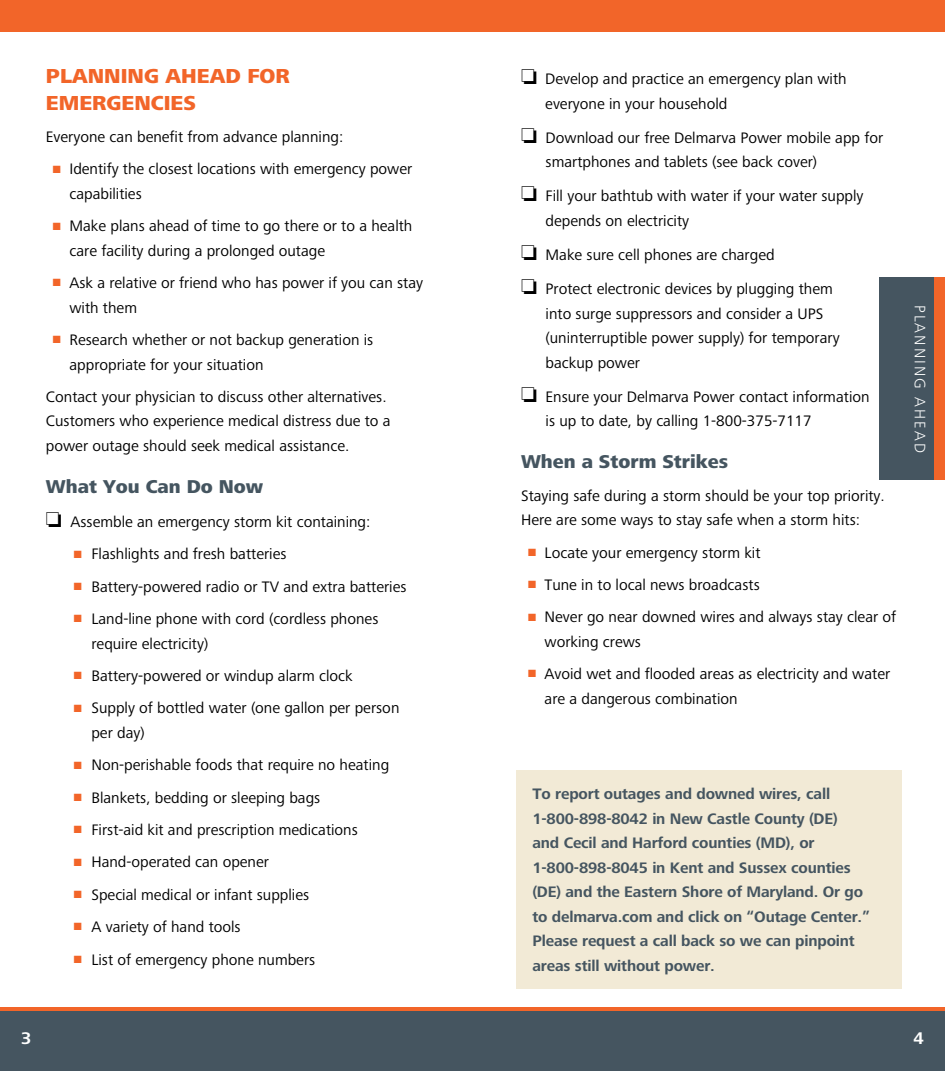
<style>
.page{position:relative;width:945px;height:1071px;background:#fff}
.page>*{position:absolute;margin:0;border:0;box-sizing:border-box;transform-origin:0 0}
.PHI_Header_Blue{font:800 21px/26.2px "Frutiger Next Pro";color:#f26529}
.PHI_Header_Blue-2{font:800 19.25px "Frutiger Next Pro";color:#455560}
.t1{font:700 17.5px "Frutiger Next Pro";color:#fff}
.PHI_Body_Copy{font:15.75px/24.5px "Frutiger Next Pro";color:#000}
.PHI_Body_Copy-2{font:700 15.75px/24.5px "Frutiger Next Pro";letter-spacing:-.01em;color:#455560}
.BLUE_Header_CAPS{font:300 15.75px "Frutiger Next Pro";letter-spacing:.135em;color:#fff}
.s1{color:#f26529}
</style>
<div class="page">
<div style="left:879px;top:278px;width:63px;height:202px;background:#455560"></div>
<div style="left:935px;top:278px;width:10px;height:202px;background:#f26529"></div>
<div style="left:0;top:0;width:945px;height:32px;background:#f26529"></div>
<div style="left:0;top:1011px;width:945px;height:60px;background:#455560"></div>
<hr style="left:0;top:1008px;width:945px;height:3px;background:#f26529">
<div style="left:516px;top:770px;width:386px;height:218px;background:#f2ead6"></div>
<p class="PHI_Header_Blue" style="left:46px;top:63px;width:246px">PLANNING AHEAD FOR<br>EMERGENCIES</p>
<p class="PHI_Body_Copy" style="left:46px;top:125px;width:299px">Everyone can benefit from advance planning:</p>
<p class="PHI_Body_Copy" style="left:69px;top:157px;width:344px;text-indent:-17px"><span class="s1">■</span> Identify the closest locations with emergency power capabilities</p>
<p class="PHI_Body_Copy" style="left:69px;top:214px;width:344px;text-indent:-17px"><span class="s1">■</span> Make plans ahead of time to go there or to a health care facility during a prolonged outage</p>
<p class="PHI_Body_Copy" style="left:69px;top:271px;width:355px;text-indent:-17px"><span class="s1">■</span> Ask a relative or friend who has power if you can stay with them</p>
<p class="PHI_Body_Copy" style="left:69px;top:328px;width:305px;text-indent:-17px"><span class="s1">■</span> Research whether or not backup generation is appropriate for your situation</p>
<p class="PHI_Body_Copy" style="left:46px;top:384px;width:346px">Contact your physician to discuss other alternatives.<br>Customers who experience medical distress due to a power outage should seek medical assistance.</p>
<p class="PHI_Header_Blue-2" style="left:46px;top:475px;width:219px">What You Can Do Now</p>
<p class="PHI_Body_Copy" style="left:46px;top:510px;width:326px">□ Assemble an emergency storm kit containing:</p>
<p class="PHI_Body_Copy" style="left:74px;top:542px;width:214px"><span class="s1">■</span> Flashlights and fresh batteries</p>
<p class="PHI_Body_Copy" style="left:74px;top:574px;width:334px"><span class="s1">■</span> Battery-powered radio or TV and extra batteries</p>
<p class="PHI_Body_Copy" style="left:91px;top:607px;width:289px;text-indent:-18px"><span class="s1">■</span> Land-line phone with cord (cordless phones require electricity)</p>
<p class="PHI_Body_Copy" style="left:74px;top:664px;width:280px"><span class="s1">■</span> Battery-powered or windup alarm clock</p>
<p class="PHI_Body_Copy" style="left:91px;top:696px;width:310px;text-indent:-18px"><span class="s1">■</span> Supply of bottled water (one gallon per person per day)</p>
<p class="PHI_Body_Copy" style="left:74px;top:753px;width:317px"><span class="s1">■</span> Non-perishable foods that require no heating</p>
<p class="PHI_Body_Copy" style="left:74px;top:785px;width:248px"><span class="s1">■</span> Blankets, bedding or sleeping bags</p>
<p class="PHI_Body_Copy" style="left:74px;top:818px;width:285px"><span class="s1">■</span> First-aid kit and prescription medications</p>
<p class="PHI_Body_Copy" style="left:74px;top:850px;width:197px"><span class="s1">■</span> Hand-operated can opener</p>
<p class="PHI_Body_Copy" style="left:74px;top:882px;width:237px"><span class="s1">■</span> Special medical or infant supplies</p>
<p class="PHI_Body_Copy" style="left:74px;top:915px;width:168px"><span class="s1">■</span> A variety of hand tools</p>
<p class="PHI_Body_Copy" style="left:74px;top:947px;width:243px"><span class="s1">■</span> List of emergency phone numbers</p>
<p class="PHI_Body_Copy" style="left:545px;top:67px;width:303px;text-indent:-24px">□ Develop and practice an emergency plan with everyone in your household</p>
<p class="PHI_Body_Copy" style="left:546px;top:125px;width:339px;text-indent:-25px">□ Download our free Delmarva Power mobile app for smartphones and tablets (see back cover)</p>
<p class="PHI_Body_Copy" style="left:546px;top:184px;width:319px;text-indent:-25px">□ Fill your bathtub with water if your water supply depends on electricity</p>
<p class="PHI_Body_Copy" style="left:521px;top:243px;width:255px">□ Make sure cell phones are charged</p>
<p class="PHI_Body_Copy" style="left:546px;top:277px;width:296px;text-indent:-25px">□ Protect electronic devices by plugging them into surge suppressors and consider a UPS (uninterruptible power supply) for temporary backup power</p>
<p class="PHI_Body_Copy" style="left:546px;top:384px;width:326px;text-indent:-25px">□ Ensure your Delmarva Power contact information is up to date, by calling 1-800-375-7117</p>
<p class="PHI_Header_Blue-2" style="left:521px;top:451px;width:209px">When a Storm Strikes</p>
<p class="PHI_Body_Copy" style="left:521px;top:483px;width:365px">Staying safe during a storm should be your top priority.<br>Here are some ways to stay safe when a storm hits:</p>
<p class="PHI_Body_Copy" style="left:528px;top:540px;width:234px"><span class="s1">■</span> Locate your emergency storm kit</p>
<p class="PHI_Body_Copy" style="left:528px;top:572px;width:233px"><span class="s1">■</span> Tune in to local news broadcasts</p>
<p class="PHI_Body_Copy" style="left:545px;top:605px;width:353px;text-indent:-17px"><span class="s1">■</span> Never go near downed wires and always stay clear of working crews</p>
<p class="PHI_Body_Copy" style="left:545px;top:662px;width:347px;text-indent:-17px"><span class="s1">■</span> Avoid wet and flooded areas as electricity and water are a dangerous combination</p>
<p class="BLUE_Header_CAPS" style="left:929px;top:305px;width:149px;rotate:90deg">PLANNING AHEAD</p>
<p class="PHI_Body_Copy-2" style="left:532px;top:782px;width:339px">To report outages and downed wires, call 1-800-898-8042 in New Castle County (DE)<br>and Cecil and Harford counties (MD), or 1-800-898-8045 in Kent and Sussex counties (DE) and the Eastern Shore of Maryland. Or go to delmarva.com and click on “Outage Center.” Please request a call back so we can pinpoint areas still without power.</p>
<p class="t1" style="left:21px;top:1028px;width:12px">3</p>
<p class="t1" style="left:914px;top:1028px;width:12px">4</p>
</div>
